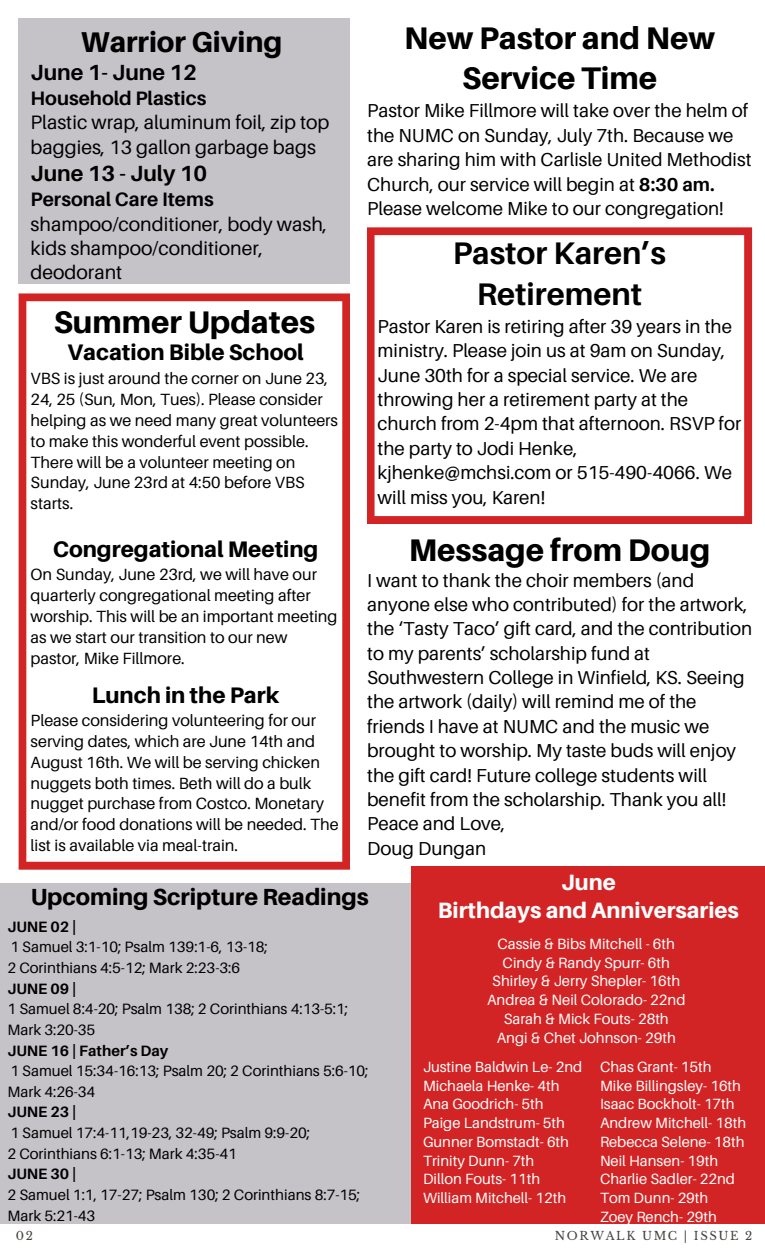
<style>
.page{position:relative;width:765px;height:1260px;background:#fff}
.page>*{position:absolute;margin:0;border:0;box-sizing:border-box;transform-origin:0 0}
.t1{font:800 31.25px/40.2px "Aileron";color:#000;text-align:center}
.t2{font:700 31.25px/40.2px "Aileron";color:#000;text-align:center}
.t3{font:800 28.75px "Aileron";color:#000}
.t4{font:800 23.38px "Aileron";color:#000}
.t5{font:800 22.5px "Aileron";color:#000}
.t6{font:800 22.25px/28.1px "Aileron";color:#fff;text-align:center}
.t7{font:700 22px "Aileron";color:#000}
.t8{font:19.5px/24.4px "Aileron";color:#000}
.t9{font:18.75px/24.4px "Aileron";color:#000}
.t10{font:16.25px/20.9px "Aileron";color:#000}
.t11{font:15px/20.6px "Aileron";color:#000}
.t12{font:14.88px/18.8px "Aileron";color:#fff}
.t13{font:11.62px "Libre Baskerville";letter-spacing:.14em;color:#444440}
.s1{font-weight:700}
</style>
<div class="page">
<div style="left:19px;top:19px;width:331px;height:265px;background:#c6c3c8"></div>
<div style="left:0;top:883px;width:764px;height:341px;background:#c6c3c8"></div>
<div style="left:412px;top:867px;width:353px;height:357px;background:#d32425"></div>
<svg style="left:19px;top:293px;width:331px;height:577px"></svg>
<svg style="left:367px;top:227px;width:385px;height:297px"></svg>
<h3 class="t3" style="left:81px;top:24px;width:203px">Warrior Giving</h3>
<h1 class="t7" style="left:31px;top:58px;width:168px">June 1- June 12</h1>
<h1 class="t8" style="left:31px;top:86px;width:300px"><span class="s1">Household Plastics<br></span>Plastic wrap, aluminum foil, zip top baggies, 13 gallon garbage bags</h1>
<h1 class="t7" style="left:31px;top:160px;width:178px">June 13 - July 10</h1>
<h1 class="t8" style="left:31px;top:187px;width:298px"><span class="s1">Personal Care Items </span>shampoo/conditioner, body wash, kids shampoo/conditioner, deodorant</h1>
<h4 class="t1" style="left:54px;top:301px;width:263px">Summer Updates</h4>
<h4 class="t5" style="left:67px;top:338px;width:238px">Vacation Bible School</h4>
<h4 class="t10" style="left:31px;top:368px;width:309px">VBS is just around the corner on June 23, 24, 25 (Sun, Mon, Tues). Please consider helping as we need many great volunteers to make this wonderful event possible.<br>There will be a volunteer meeting on Sunday, June 23rd at 4:50 before VBS starts.</h4>
<p class="t5" style="left:53px;top:535px;width:267px">Congregational Meeting</p>
<p class="t10" style="left:31px;top:564px;width:308px">On Sunday, June 23rd, we will have our quarterly congregational meeting after worship. This will be an important meeting as we start our transition to our new pastor, Mike Fillmore.</p>
<p class="t5" style="left:92px;top:681px;width:189px">Lunch in the Park</p>
<p class="t10" style="left:31px;top:710px;width:309px">Please considering volunteering for our serving dates, which are June 14th and August 16th. We will be serving chicken nuggets both times. Beth will do a bulk nugget purchase from Costco. Monetary and/or food donations will be needed. The list is available via meal-train.</p>
<h2 class="t1" style="left:404px;top:17px;width:312px">New Pastor and New<br>Service Time</h2>
<h2 class="t9" style="left:367px;top:98px;width:386px">Pastor Mike Fillmore will take over the helm of the NUMC on Sunday, July 7th. Because we are sharing him with Carlisle United Methodist Church, our service will begin at <span class="s1">8:30 am.<br></span>Please welcome Mike to our congregation!</h2>
<h2 class="t2" style="left:453px;top:233px;width:215px">Pastor Karen’s<br>Retirement</h2>
<h2 class="t9" style="left:378px;top:314px;width:365px">Pastor Karen is retiring after 39 years in the ministry. Please join us at 9am on Sunday, June 30th for a special service. We are throwing her a retirement party at the church from 2-4pm that afternoon. RSVP for the party to Jodi Henke, kjhenke@mchsi.com or 515-490-4066. We will miss you, Karen!</h2>
<h4 class="t1" style="left:409px;top:530px;width:303px">Message from Doug</h4>
<h4 class="t9" style="left:367px;top:567px;width:387px">I want to thank the choir members (and anyone else who contributed) for the artwork, the ‘Tasty Taco’ gift card, and the contribution to my parents’ scholarship fund at Southwestern College in Winfield, KS. Seeing the artwork (daily) will remind me of the friends I have at NUMC and the music we brought to worship. My taste buds will enjoy the gift card! Future college students will benefit from the scholarship. Thank you all!<br>Peace and Love,<br>Doug Dungan</h4>
<h3 class="t4" style="left:31px;top:882px;width:339px">Upcoming Scripture Readings</h3>
<h3 class="t11" style="left:7px;top:916px;width:363px"><span class="s1">JUNE 02 |<br></span>1 Samuel 3:1-10; Psalm 139:1-6, 13-18;<br>2 Corinthians 4:5-12; Mark 2:23-3:6<br><span class="s1">JUNE 09 |<br></span>1 Samuel 8:4-20; Psalm 138; 2 Corinthians 4:13-5:1;<br>Mark 3:20-35<br><span class="s1">JUNE 16 | Father’s Day<br></span>1 Samuel 15:34-16:13; Psalm 20; 2 Corinthians 5:6-10;<br>Mark 4:26-34<br><span class="s1">JUNE 23 |<br></span>1 Samuel 17:4-11,19-23, 32-49; Psalm 9:9-20;<br>2 Corinthians 6:1-13; Mark 4:35-41<br><span class="s1">JUNE 30 |<br></span>2 Samuel 1:1, 17-27; Psalm 130; 2 Corinthians 8:7-15;<br>Mark 5:21-43</h3>
<h4 class="t6" style="left:438px;top:868px;width:303px">June<br>Birthdays and Anniversaries</h4>
<h4 class="t12" style="left:487px;top:934px;width:200px;text-align:center">Cassie &amp; Bibs Mitchell - 6th<br>Cindy &amp; Randy Spurr- 6th<br>Shirley &amp; Jerry Shepler- 16th<br>Andrea &amp; Neil Colorado- 22nd<br>Sarah &amp; Mick Fouts- 28th<br>Angi &amp; Chet Johnson- 29th</h4>
<h4 class="t12" style="left:600px;top:1057px;width:148px">Chas Grant- 15th<br>Mike Billingsley- 16th<br>Isaac Bockholt- 17th<br>Andrew Mitchell- 18th<br>Rebecca Selene- 18th<br>Neil Hansen- 19th<br>Charlie Sadler- 22nd<br>Tom Dunn- 29th<br>Zoey Rench- 29th</h4>
<h1 class="t12" style="left:423px;top:1057px;width:161px">Justine Baldwin Le- 2nd<br>Michaela Henke- 4th<br>Ana Goodrich- 5th<br>Paige Landstrum- 5th<br>Gunner Bomstadt- 6th<br>Trinity Dunn- 7th<br>Dillon Fouts- 11th<br>William Mitchell- 12th</h1>
<h3 class="t13" style="left:16px;top:1229px;width:19px">02</h3>
<h1 class="t13" style="left:555px;top:1229px;width:199px">NORWALK UMC | ISSUE 2</h1>
</div>
